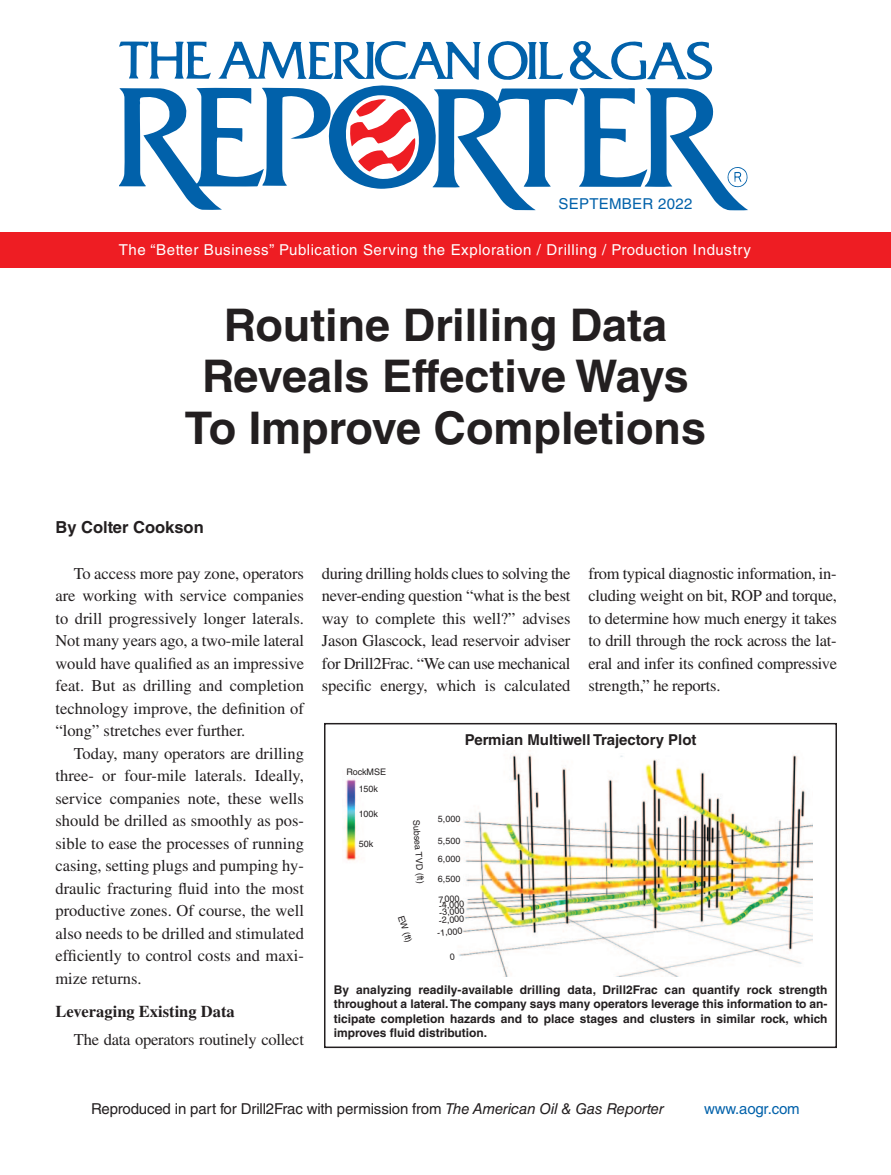
<style>
.page{position:relative;width:891px;height:1175px;background:#fff}
.page>*{position:absolute;margin:0;border:0;box-sizing:border-box;transform-origin:0 0}
.t1{font:700 45px/51.8px "Helvetica LT Std";color:#231f20;text-align:center}
.t2{font:16.5px/22.5px "Times LT Std";letter-spacing:-.005em;color:#231f20;text-align:justify}
.t3{font:700 16.5px "Times LT Std";color:#231f20}
.t4{font:700 16.5px "Helvetica LT Std";color:#231f20}
.t5{font:15px "Helvetica LT Std";letter-spacing:.04em;color:#fff}
.t6{font:15px "Helvetica LT Std";letter-spacing:-.01em;color:#231f20}
.t7{font:700 15px "Helvetica LT Std";color:#231f20}
.t8{font:15px "Helvetica LT Std";letter-spacing:.02em;color:#0161aa}
.t9{font:15px "Helvetica LT Std";letter-spacing:-.01em;color:#0161aa}
.t10{font:700 12px/14.4px "Helvetica LT Std";color:#231f20;text-align:justify}
.t11{font:9px/18.3px "Helvetica LT Std";color:#231f20}
.s1{font-style:italic}
</style>
<div class="page">
<div style="left:0;top:233px;width:891px;height:35px;background:#ee1d23"></div>
<svg style="left:119px;top:41px;width:629px;height:169px"></svg>
<div style="left:324px;top:723px;width:513px;height:325px;border:2px solid #231f20"></div>
<img style="left:345px;top:754px;width:467px;height:223px">
<svg style="left:450px;top:953px;width:5px;height:7px"></svg>
<p class="t8" style="left:559px;top:199px;width:135px">SEPTEMBER 2022</p>
<p class="t5" style="left:119px;top:244px;width:634px">The “Better Business” Publication Serving the Exploration / Drilling / Production Industry</p>
<h1 class="t1" style="left:185px;top:303px;width:523px">Routine Drilling Data<br>Reveals Effective Ways<br>To Improve Completions</h1>
<p class="t4" style="left:55px;top:521px;width:150px">By Colter Cookson</p>
<p class="t2" style="left:55px;top:563px;width:250px;text-indent:18px">To access more pay zone, operators are working with service companies to drill progressively longer laterals.<br>Not many years ago, a two-mile lateral would have qualified as an impressive feat. But as drilling and completion technology improve, the definition of “long” stretches ever further.</p>
<p class="t2" style="left:55px;top:743px;width:250px;text-indent:18px">Today, many operators are drilling three- or four-mile laterals. Ideally, service companies note, these wells should be drilled as smoothly as pos&shy;sible to ease the processes of running casing, setting plugs and pumping hy&shy;draulic fracturing fluid into the most productive zones. Of course, the well also needs to be drilled and stimulated efficiently to control costs and maxi&shy;mize returns.</p>
<p class="t3" style="left:55px;top:1002px;width:181px">Leveraging Existing Data</p>
<p class="t2" style="left:74px;top:1030px;width:232px">The data operators routinely collect</p>
<p class="t2" style="left:322px;top:563px;width:250px">during drilling holds clues to solving the never-ending question “what is the best way to complete this well?” advises Jason Glascock, lead reservoir adviser for Drill2Frac. “We can use mechanical specific energy, which is calculated</p>
<p class="t2" style="left:588px;top:563px;width:250px">from typical diagnostic information, in&shy;cluding weight on bit, ROP and torque, to determine how much energy it takes to drill through the rock across the lat&shy;eral and infer its confined compressive strength,” he reports.</p>
<p class="t11" style="left:346px;top:765px;width:41px;line-height:16.6px;text-align:center">RockMSE<br>150k</p>
<p class="t11" style="left:359px;top:805px;width:21px">100k</p>
<p class="t11" style="left:359px;top:835px;width:16px">50k</p>
<p class="t11" style="left:424px;top:819px;width:65px;rotate:86deg">Subsea TVD (ft)</p>
<p class="t11" style="left:409px;top:913px;width:29px;rotate:72deg">EW (ft)</p>
<p class="t7" style="left:465px;top:734px;width:233px">Permian Multiwell Trajectory Plot</p>
<p class="t11" style="left:438px;top:810px;width:24px">5,000</p>
<p class="t11" style="left:438px;top:832px;width:24px">5,500<br>6,000</p>
<p class="t11" style="left:438px;top:870px;width:24px">6,500</p>
<p class="t11" style="left:438px;top:891px;width:22px;rotate:-4deg">7,000</p>
<p class="t11" style="left:438px;top:897px;width:27px;rotate:-4deg">-4,000</p>
<p class="t11" style="left:438px;top:909px;width:28px;line-height:7.9px;rotate:-5deg">-3,000 -2,000</p>
<p class="t11" style="left:436px;top:924px;width:27px;rotate:-5deg">-1,000</p>
<p class="t10" style="left:334px;top:983px;width:495px">By analyzing readily-available drilling data, Drill2Frac can quantify rock strength throughout a lateral. The company says many operators leverage this information to an&shy;ticipate completion hazards and to place stages and clusters in similar rock, which improves fluid distribution.</p>
<p class="t6" style="left:91px;top:1103px;width:574px">Reproduced in part for Drill2Frac with permission from <span class="s1">The American Oil &amp; Gas Reporter</span></p>
<p class="t9" style="left:704px;top:1103px;width:97px">www.aogr.com</p>
</div>
